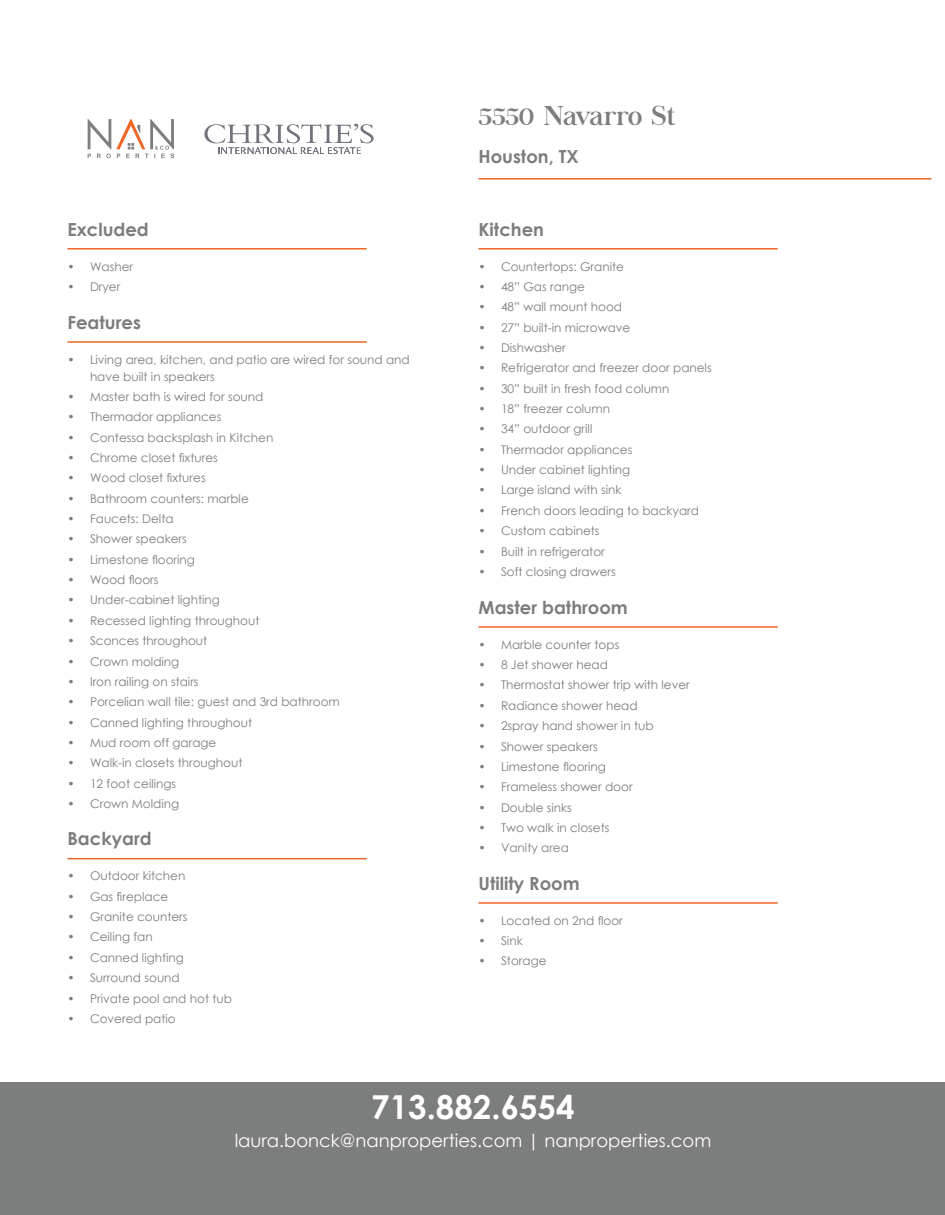
<style>
.page{position:relative;width:945px;height:1215px;background:#fff}
.page>*{position:absolute;margin:0;border:0;box-sizing:border-box;transform-origin:0 0}
.t1{font:700 33px "Century Gothic";color:#fff}
.Chapaza_18{font:27px "Chapaza";color:#7c7d7d}
.CG_B_12_base_8{font:700 18px "Century Gothic";color:#7c7d7d}
.CG_Reg_12{font:18px "Century Gothic";color:#fff}
.t2{font:12px/16.8px "Century Gothic";color:#7c7d7d}
</style>
<div class="page">
<div style="left:0;top:1083px;width:945px;height:132px;background:#7c7d7d"></div>
<svg style="left:204px;top:124px;width:170px;height:30px"></svg>
<svg style="left:88px;top:119px;width:86px;height:39px"></svg>
<hr style="left:68px;top:248px;width:299px;height:2px;background:#f16624">
<hr style="left:478px;top:902px;width:300px;height:2px;background:#f16624">
<hr style="left:68px;top:858px;width:299px;height:1px;background:#f16624">
<hr style="left:68px;top:341px;width:299px;height:2px;background:#f16624">
<hr style="left:478px;top:626px;width:300px;height:2px;background:#f16624">
<hr style="left:478px;top:248px;width:300px;height:2px;background:#f16624">
<hr style="left:478px;top:178px;width:454px;height:2px;background:#f16624">
<p class="CG_B_12_base_8" style="left:68px;top:215px;width:83px">Excluded</p>
<p class="t2" style="left:68px;top:258px;width:67px">• Washer</p>
<p class="t2" style="left:68px;top:278px;width:54px">• Dryer</p>
<p class="CG_B_12_base_8" style="left:68px;top:309px;width:75px">Features</p>
<p class="t2" style="left:90px;top:351px;width:321px;text-indent:-22px">• Living area, kitchen, and patio are wired for sound and have built in speakers</p>
<p class="t2" style="left:68px;top:388px;width:197px">• Master bath is wired for sound</p>
<p class="t2" style="left:68px;top:408px;width:155px">• Thermador appliances</p>
<p class="t2" style="left:68px;top:429px;width:207px">• Contessa backsplash in Kitchen</p>
<p class="t2" style="left:68px;top:449px;width:152px">• Chrome closet fixtures</p>
<p class="t2" style="left:68px;top:469px;width:140px">• Wood closet fixtures</p>
<p class="t2" style="left:68px;top:490px;width:183px">• Bathroom counters: marble</p>
<p class="t2" style="left:68px;top:510px;width:108px">• Faucets: Delta</p>
<p class="t2" style="left:68px;top:530px;width:121px">• Shower speakers</p>
<p class="t2" style="left:68px;top:551px;width:129px">• Limestone flooring</p>
<p class="t2" style="left:68px;top:571px;width:93px">• Wood floors</p>
<p class="t2" style="left:68px;top:592px;width:154px">• Under-cabinet lighting</p>
<p class="t2" style="left:68px;top:612px;width:193px">• Recessed lighting throughout</p>
<p class="t2" style="left:68px;top:632px;width:141px">• Sconces throughout</p>
<p class="t2" style="left:68px;top:653px;width:113px">• Crown molding</p>
<p class="t2" style="left:68px;top:673px;width:133px">• Iron railing on stairs</p>
<p class="t2" style="left:68px;top:693px;width:274px">• Porcelian wall tile: guest and 3rd bathroom</p>
<p class="t2" style="left:68px;top:714px;width:186px">• Canned lighting throughout</p>
<p class="t2" style="left:68px;top:734px;width:150px">• Mud room off garage</p>
<p class="t2" style="left:68px;top:754px;width:176px">• Walk-in closets throughout</p>
<p class="t2" style="left:68px;top:775px;width:110px">• 12 foot ceilings</p>
<p class="t2" style="left:68px;top:795px;width:113px">• Crown Molding</p>
<p class="CG_B_12_base_8" style="left:68px;top:825px;width:86px">Backyard</p>
<p class="t2" style="left:68px;top:868px;width:119px">• Outdoor kitchen</p>
<p class="t2" style="left:68px;top:888px;width:102px">• Gas fireplace</p>
<p class="t2" style="left:68px;top:908px;width:122px">• Granite counters</p>
<p class="t2" style="left:68px;top:929px;width:87px">• Ceiling fan</p>
<p class="t2" style="left:68px;top:949px;width:118px">• Canned lighting</p>
<p class="t2" style="left:68px;top:969px;width:114px">• Surround sound</p>
<p class="t2" style="left:68px;top:990px;width:166px">• Private pool and hot tub</p>
<p class="t2" style="left:68px;top:1010px;width:110px">• Covered patio</p>
<p class="Chapaza_18" style="left:478px;top:100px;width:199px">5550 Navarro St</p>
<p class="CG_B_12_base_8" style="left:478px;top:142px;width:102px">Houston, TX</p>
<p class="CG_B_12_base_8" style="left:478px;top:215px;width:67px">Kitchen</p>
<p class="t2" style="left:478px;top:258px;width:147px">• Countertops: Granite</p>
<p class="t2" style="left:478px;top:278px;width:108px">• 48” Gas range</p>
<p class="t2" style="left:478px;top:298px;width:145px">• 48” wall mount hood</p>
<p class="t2" style="left:478px;top:319px;width:153px">• 27” built-in microwave</p>
<p class="t2" style="left:478px;top:339px;width:89px">• Dishwasher</p>
<p class="t2" style="left:478px;top:359px;width:235px">• Refrigerator and freezer door panels</p>
<p class="t2" style="left:478px;top:380px;width:193px">• 30” built in fresh food column</p>
<p class="t2" style="left:478px;top:400px;width:133px">• 18” freezer column</p>
<p class="t2" style="left:478px;top:420px;width:115px">• 34” outdoor grill</p>
<p class="t2" style="left:478px;top:441px;width:155px">• Thermador appliances</p>
<p class="t2" style="left:478px;top:461px;width:153px">• Under cabinet lighting</p>
<p class="t2" style="left:478px;top:482px;width:145px">• Large island with sink</p>
<p class="t2" style="left:478px;top:502px;width:222px">• French doors leading to backyard</p>
<p class="t2" style="left:478px;top:522px;width:123px">• Custom cabinets</p>
<p class="t2" style="left:478px;top:543px;width:128px">• Built in refrigerator</p>
<p class="t2" style="left:478px;top:563px;width:139px">• Soft closing drawers</p>
<p class="CG_B_12_base_8" style="left:478px;top:594px;width:151px">Master bathroom</p>
<p class="t2" style="left:478px;top:636px;width:142px">• Marble counter tops</p>
<p class="t2" style="left:478px;top:656px;width:131px">• 8 Jet shower head</p>
<p class="t2" style="left:478px;top:677px;width:213px">• Thermostat shower trip with lever</p>
<p class="t2" style="left:478px;top:697px;width:161px">• Radiance shower head</p>
<p class="t2" style="left:478px;top:717px;width:177px">• 2spray hand shower in tub</p>
<p class="t2" style="left:478px;top:738px;width:121px">• Shower speakers</p>
<p class="t2" style="left:478px;top:758px;width:129px">• Limestone flooring</p>
<p class="t2" style="left:478px;top:778px;width:156px">• Frameless shower door</p>
<p class="t2" style="left:478px;top:799px;width:95px">• Double sinks</p>
<p class="t2" style="left:478px;top:819px;width:132px">• Two walk in closets</p>
<p class="t2" style="left:478px;top:839px;width:92px">• Vanity area</p>
<p class="CG_B_12_base_8" style="left:478px;top:870px;width:103px">Utility Room</p>
<p class="t2" style="left:478px;top:912px;width:146px">• Located on 2nd floor</p>
<p class="t2" style="left:478px;top:932px;width:46px">• Sink</p>
<p class="t2" style="left:478px;top:953px;width:70px">• Storage</p>
<p class="t1" style="left:371px;top:1082px;width:205px">713.882.6554</p>
<p class="CG_Reg_12" style="left:235px;top:1128px;width:478px">laura.bonck@nanproperties.com | nanproperties.com</p>
</div>
